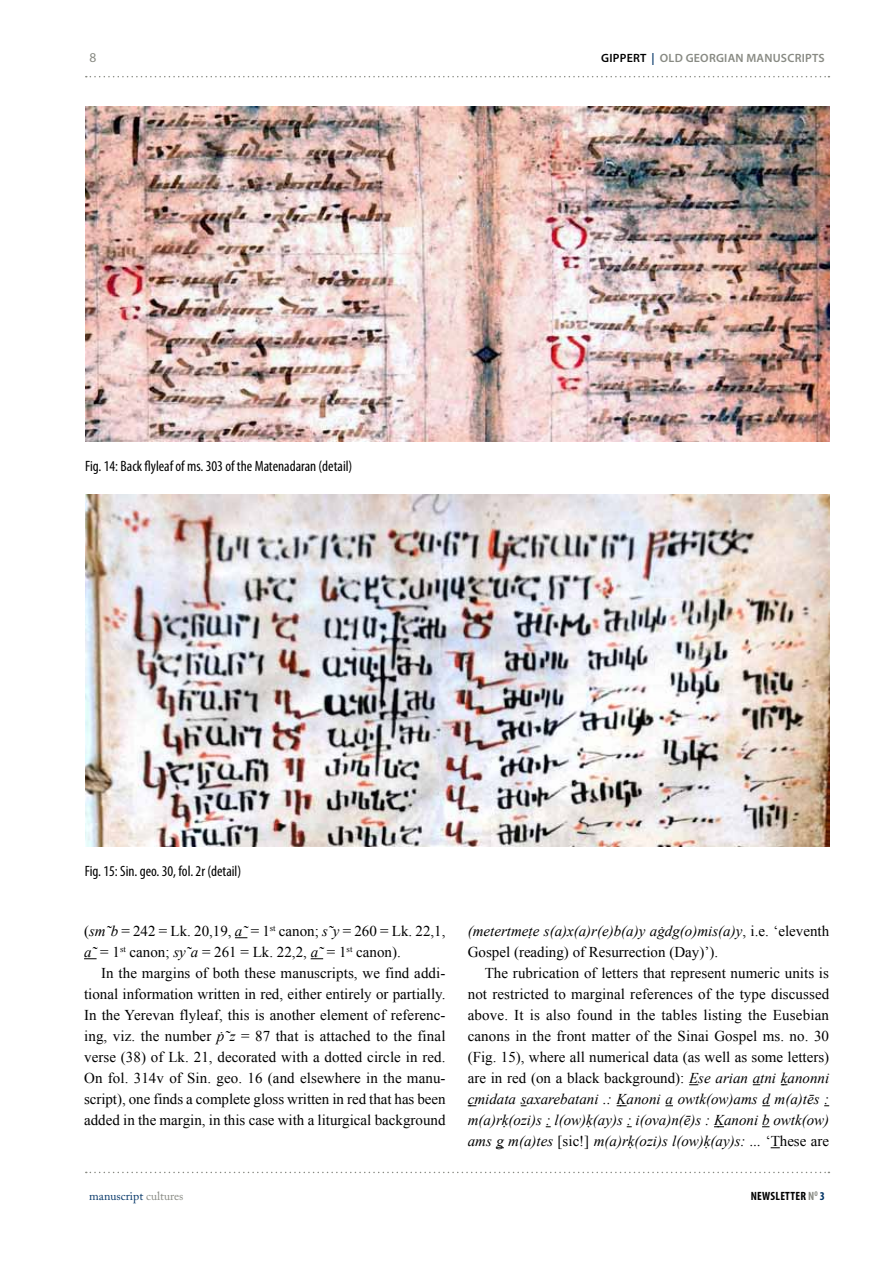
<style>
.page{position:relative;width:893px;height:1263px;background:#fff}
.page>*{position:absolute;margin:0;border:0;box-sizing:border-box;transform-origin:0 0}
.t1{font:15px/21px "Times New Roman";color:#000}
.t2{font:italic 15px/21px "Times New Roman";color:#000}
.t3{font:condensed 15px "Myriad Pro";color:#000}
.t4{font:13.5px "Myriad Pro";color:#888a83}
.t5{font:600 12px "Myriad Pro";letter-spacing:.02em;color:#888a83}
.t6{font:12px "Adobe Caslon Pro";color:#023466}
.t7{font:700 condensed 12px "Myriad Pro";letter-spacing:.02em;color:#000}
.s1{color:#000}
.s2{color:#023466}
.s3{font-style:italic}
.s4{font-style:normal}
.s5{color:#888a83}
</style>
<div class="page">
<svg style="left:235px;top:937px;width:12px;height:1px"></svg>
<svg style="left:84px;top:958px;width:13px;height:1px"></svg>
<svg style="left:311px;top:958px;width:12px;height:1px"></svg>
<img style="left:85px;top:106px;width:744px;height:335px">
<img style="left:85px;top:495px;width:744px;height:351px">
<svg style="left:86px;top:76px;width:743px;height:1px"></svg>
<svg style="left:86px;top:1172px;width:743px;height:1px"></svg>
<p class="t4" style="left:90px;top:49px;width:8px">8</p>
<p class="t5" style="left:601px;top:50px;width:225px"><span class="s1">GIPPERT</span> <span class="s2">|</span> OLD GEORGIAN MAN USCRIPTS</p>
<p class="t3" style="left:85px;top:456px;width:269px">Fig. 14: Back flyleaf of ms. 303 of the Matenadaran (detail)</p>
<p class="t3" style="left:85px;top:862px;width:158px">Fig. 15: Sin. geo. 30, fol. 2r (detail)</p>
<p class="t1" style="left:84px;top:920px;width:363px">(<span class="s3">sm˜b</span> = 242 = Lk. 20,19, <span class="s3">a˜</span> = 1<sup>st</sup> canon; <span class="s3">s˜y</span> = 260 = Lk. 22,1, <span class="s3">a˜</span> = 1<sup>st</sup> canon; <span class="s3">sy˜a</span> = 261 = Lk. 22,2, <span class="s3">a˜</span> = 1<sup>st</sup> canon).</p>
<p class="t1" style="left:84px;top:962px;width:363px;text-align:justify;text-indent:17px">In the margins of both these manuscripts, we find addi&shy;tional information written in red, either entirely or partially.<br>In the Yerevan flyleaf, this is another element of referenc&shy;ing, viz. the number <span class="s3">ṗ˜z</span> = 87 that is attached to the final verse (38) of Lk. 21, decorated with a dotted circle in red.<br>On fol. 314v of Sin. geo. 16 (and elsewhere in the manu&shy;script), one finds a complete gloss written in red that has been added in the margin, in this case with a liturgical background</p>
<p class="t1" style="left:468px;top:920px;width:363px"><span class="s3">(metertmeṭe s(a)x(a)r(e)b(a)y aġdg(o)mis(a)y</span>, i.e. ‘eleventh<br>Gospel (reading) of Resurrection (Day)’).</p>
<p class="t1" style="left:468px;top:962px;width:363px;text-align:justify;text-indent:17px">The rubrication of letters that represent numeric units is not restricted to marginal references of the type discussed above. It is also found in the tables listing the Eusebian canons in the front matter of the Sinai Gospel ms. no. 30 (Fig. 15), where all numerical data (as well as some letters) are in red (on a black background): <span class="s3">Ese arian atni ḳanonni cmidata saxarebatani .: Ḳanoni a owtk(ow)ams d m(a)tēs :</span></p>
<p class="t2" style="left:468px;top:1088px;width:363px;text-indent:9px">̣<br>m(a)rḳ(ozi)s : l(ow)ḳ(ay)s : i(ova)n(ē)s : Ḳanoni b owtk(ow) ams g m(a)tes <span class="s4">[sic!]</span> m(a)rḳ(ozi)s l(ow)ḳ(ay)s: ... <span class="s4">‘These are</span></p>
<p class="t6" style="left:89px;top:1189px;width:96px">manuscript <span class="s5">cultures</span></p>
<p class="t7" style="left:751px;top:1188px;width:76px">NEWSLETTER <span class="s5">N</span><sup>O</sup> <span class="s2">3</span></p>
</div>
